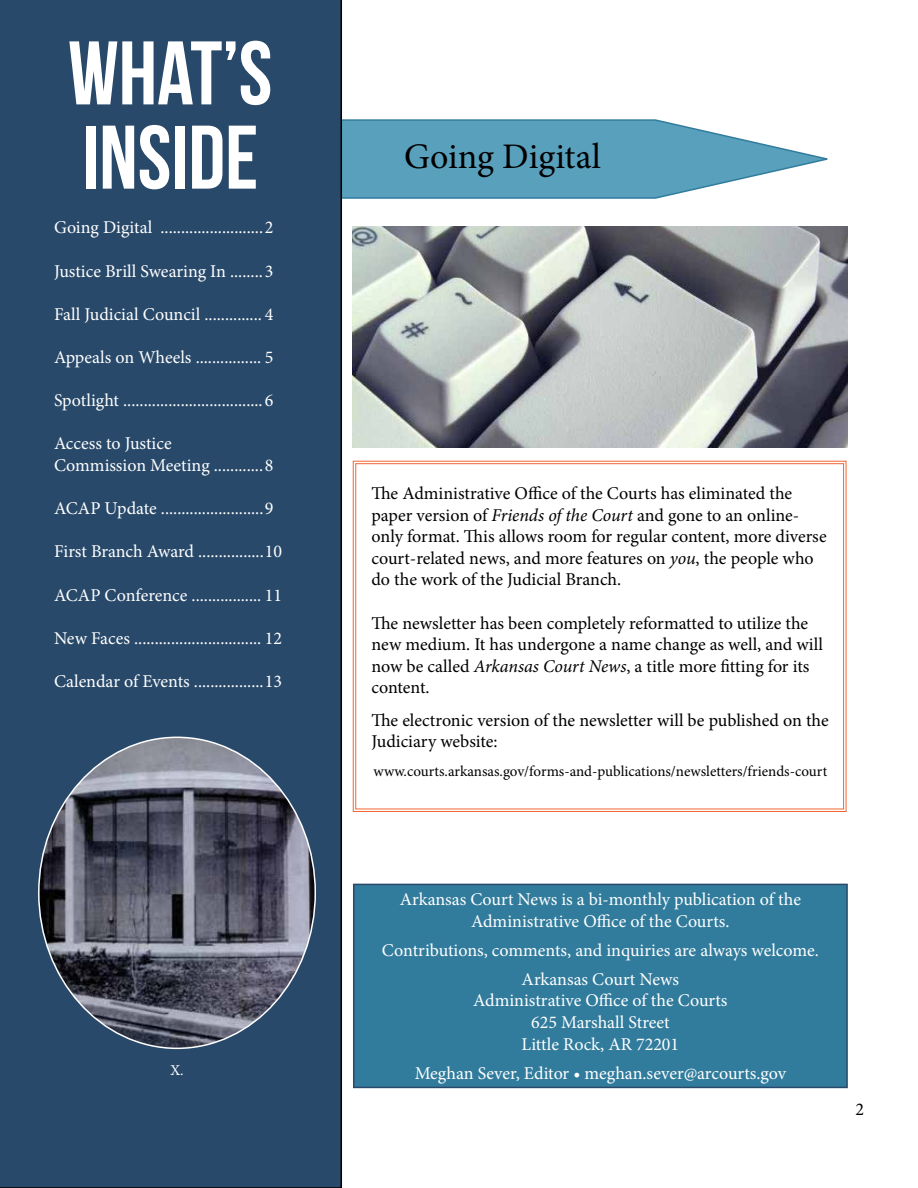
<style>
.page{position:relative;width:918px;height:1188px;background:#fff}
.page>*{position:absolute;margin:0;border:0;box-sizing:border-box;transform-origin:0 0}
.t1{font:90px/84.3px "Bebas Neue";color:#fff}
.t2{font:36px "Minion Pro";color:#000}
.t3{font:18px/21.6px "Minion Pro";color:#fff;text-align:center}
.t4{font:18px/21.6px "Minion Pro";letter-spacing:-.005em;color:#000}
.t5{font:15px "Minion Pro";letter-spacing:-.005em;color:#000}
.t6{font:15px "Minion Pro";color:#fff}
.s1{font-style:italic}
</style>
<div class="page">
<svg style="left:342px;top:119px;width:486px;height:80px"></svg>
<div style="left:0;top:0;width:342px;height:1188px;background:#28496a"></div>
<div style="left:353px;top:884px;width:495px;height:204px;background:#317c9d;border:2px solid #28496a"></div>
<img style="left:39px;top:737px;width:276px;height:311px">
<svg style="left:353px;top:461px;width:494px;height:351px"></svg>
<img style="left:353px;top:226px;width:494px;height:221px">
<h1 class="t1" style="left:68px;top:30px;width:206px">What’s<br>INSIDE</h1>
<p class="t3" style="left:54px;top:217px;width:221px">Going Digital .........................2</p>
<p class="t3" style="left:54px;top:260px;width:221px">Justice Brill Swearing In ........3</p>
<p class="t3" style="left:54px;top:303px;width:221px">Fall Judicial Council .............. 4</p>
<p class="t3" style="left:54px;top:347px;width:221px">Appeals on Wheels ................ 5</p>
<p class="t3" style="left:54px;top:390px;width:221px">Spotlight ..................................6</p>
<p class="t3" style="left:54px;top:433px;width:221px;text-align:left">Access to Justice<br>Commission Meeting ............8</p>
<p class="t3" style="left:54px;top:498px;width:221px">ACAP Update .........................9</p>
<p class="t3" style="left:54px;top:541px;width:230px">First Branch Award ................10</p>
<p class="t3" style="left:54px;top:584px;width:230px">ACAP Conference ................. 11</p>
<p class="t3" style="left:54px;top:627px;width:230px">New Faces ............................... 12</p>
<p class="t3" style="left:54px;top:671px;width:230px">Calendar of Events .................13</p>
<p class="t6" style="left:170px;top:1060px;width:15px">X.</p>
<h2 class="t2" style="left:404px;top:132px;width:198px">Going Digital</h2>
<p class="t4" style="left:371px;top:483px;width:457px">The Administrative Office of the Courts has eliminated the paper version of <span class="s1">Friends of the Court</span> and gone to an online&shy;only format. This allows room for regular content, more diverse court-related news, and more features on <span class="s1">you</span>, the people who do the work of the Judicial Branch.</p>
<p class="t4" style="left:371px;top:612px;width:453px">The newsletter has been completely reformatted to utilize the new medium. It has undergone a name change as well, and will now be called <span class="s1">Arkansas Court News</span>, a title more fitting for its content.</p>
<p class="t4" style="left:371px;top:709px;width:459px">The electronic version of the newsletter will be published on the<br>Judiciary website:</p>
<p class="t5" style="left:374px;top:761px;width:455px">www.courts.arkansas.gov/forms-and-publications/newsletters/friends-court</p>
<p class="t3" style="left:400px;top:889px;width:403px">Arkansas Court News is a bi-monthly publication of the<br>Administrative Office of the Courts.</p>
<p class="t3" style="left:382px;top:936px;width:438px;line-height:29.1px">Contributions, comments, and inquiries are always welcome.<br>Arkansas Court News</p>
<p class="t3" style="left:473px;top:990px;width:256px">Administrative Office of the Courts<br>625 Marshall Street<br>Little Rock, AR 72201</p>
<p class="t3" style="left:415px;top:1062px;width:373px">Meghan Sever, Editor • meghan.sever@arcourts.gov</p>
<p class="t4" style="left:855px;top:1098px;width:10px">2</p>
</div>
